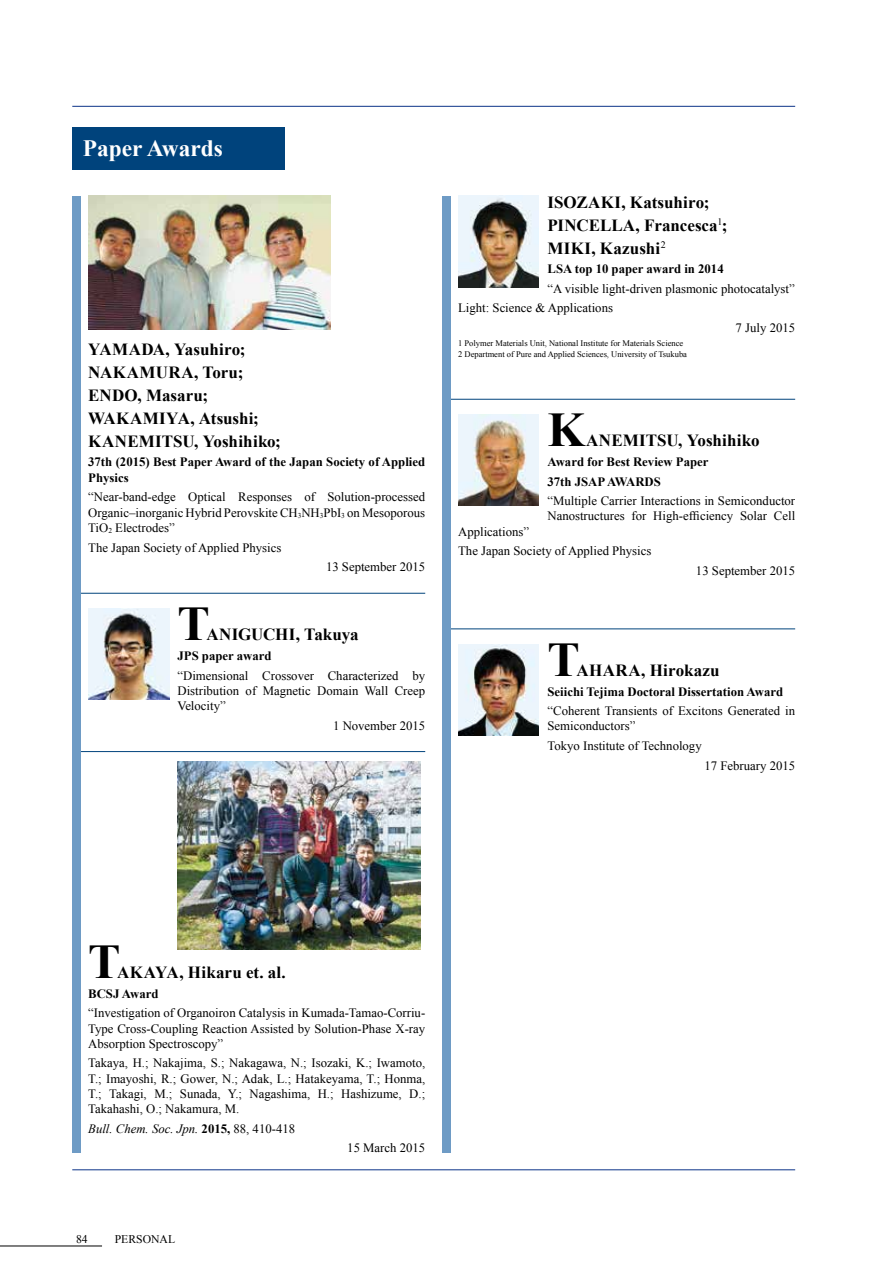
<style>
.page{position:relative;width:893px;height:1263px;background:#fff}
.page>*{position:absolute;margin:0;border:0;box-sizing:border-box;transform-origin:0 0}
.t1{font:700 48.45px "Times New Roman";color:#000}
.t2{font:700 23.4px "Times New Roman";color:#fff}
.t3{font:700 16.95px/23px "Times New Roman";letter-spacing:.01em;color:#000}
.t4{font:12.75px/15.3px "Times New Roman";color:#000;text-align:justify}
.t5{font:700 12.75px/15.3px "Times New Roman";color:#000}
.t6{font:italic 12.75px "Times New Roman";color:#000}
.t7{font:11.7px "Times New Roman";color:#000}
.t8{font:8.55px/10.2px "Times New Roman";color:#000}
.s1{font-weight:700;font-style:normal}
.s2{font-style:normal}
</style>
<div class="page">
<hr style="left:72px;top:106px;width:723px;height:1px;background:#0c3388">
<hr style="left:72px;top:1169px;width:723px;height:1px;background:#0c3388">
<hr style="left:0;top:1246px;width:102px;height:1px;background:#000">
<hr style="left:77px;top:751px;width:348px;height:1px;background:#00437c">
<hr style="left:77px;top:593px;width:348px;height:1px;background:#00437c">
<img style="left:88px;top:608px;width:81px;height:92px">
<div style="left:72px;top:128px;width:213px;height:42px;background:#00437c"></div>
<img style="left:88px;top:196px;width:243px;height:133px">
<hr style="left:446px;top:628px;width:349px;height:1px;background:#00437c">
<img style="left:458px;top:644px;width:81px;height:91px">
<hr style="left:446px;top:399px;width:349px;height:1px;background:#00437c">
<img style="left:458px;top:414px;width:81px;height:92px">
<img style="left:458px;top:196px;width:81px;height:91px">
<div style="left:72px;top:196px;width:9px;height:956px;background:#6e9bc5"></div>
<div style="left:442px;top:196px;width:9px;height:956px;background:#6e9bc5"></div>
<img style="left:178px;top:761px;width:242px;height:189px">
<h2 class="t2" style="left:83px;top:131px;width:142px">Paper Awards</h2>
<h3 class="t3" style="left:88px;top:337px;width:194px">YAMADA, Yasuhiro;<br>NAKAMURA, Toru;<br>ENDO, Masaru;<br>WAKAMIYA, Atsushi;<br>KANEMITSU, Yoshihiko;</h3>
<p class="t5" style="left:88px;top:454px;width:338px">37th (2015) Best Paper Award of the Japan Society of Applied<br>Physics</p>
<p class="t4" style="left:88px;top:489px;width:338px">“Near-band-edge Optical Responses of Solution-processed Organic–inorganic Hybrid Perovskite CH<sub>3</sub>NH<sub>3</sub>PbI<sub>3</sub> on Mesoporous TiO<sub>2</sub> Electrodes”</p>
<p class="t4" style="left:88px;top:539px;width:195px">The Japan Society of Applied Physics</p>
<p class="t4" style="left:326px;top:559px;width:101px">13 September 2015</p>
<h1 class="t1" style="left:178px;top:591px;width:34px">T</h1>
<h3 class="t3" style="left:207px;top:623px;width:154px">ANIGUCHI, Takuya</h3>
<p class="t5" style="left:178px;top:648px;width:96px">JPS paper award</p>
<p class="t4" style="left:178px;top:667px;width:249px">“Dimensional Crossover Characterized by Distribution of Magnetic Domain Wall Creep Velocity”</p>
<p class="t4" style="left:333px;top:717px;width:94px">1 November 2015</p>
<h3 class="t3" style="left:547px;top:190px;width:182px">ISOZAKI, Katsuhiro;<br>PINCELLA, Francesca<sup>1</sup>;<br>MIKI, Kazushi<sup>2</sup></h3>
<p class="t5" style="left:547px;top:261px;width:178px">LSA top 10 paper award in 2014</p>
<p class="t4" style="left:547px;top:281px;width:249px">“A visible light-driven plasmonic photocatalyst”</p>
<p class="t4" style="left:458px;top:300px;width:156px">Light: Science &amp; Applications</p>
<p class="t4" style="left:736px;top:320px;width:61px">7 July 2015</p>
<p class="t8" style="left:458px;top:338px;width:230px">1 Polymer Materials Unit, National Institute for Materials Science<br>2 Department of Pure and Applied Sciences, University of Tsukuba</p>
<h1 class="t1" style="left:547px;top:397px;width:39px">K</h1>
<h3 class="t3" style="left:586px;top:429px;width:175px">ANEMITSU, Yoshihiko</h3>
<p class="t5" style="left:547px;top:452px;width:163px;line-height:19.5px">Award for Best Review Paper<br>37th JSAP AWARDS</p>
<p class="t4" style="left:547px;top:493px;width:249px">“Multiple Carrier Interactions in Semiconductor<br>Nanostructures for High-efficiency Solar Cell</p>
<p class="t4" style="left:458px;top:521px;width:195px;line-height:19.5px">Applications”<br>The Japan Society of Applied Physics</p>
<p class="t4" style="left:696px;top:563px;width:101px">13 September 2015</p>
<h1 class="t1" style="left:547px;top:626px;width:34px">T</h1>
<h3 class="t3" style="left:576px;top:658px;width:145px">AHARA, Hirokazu</h3>
<p class="t5" style="left:547px;top:683px;width:237px">Seiichi Tejima Doctoral Dissertation Award</p>
<p class="t4" style="left:547px;top:703px;width:249px">“Coherent Transients of Excitons Generated in<br>Semiconductors”</p>
<p class="t4" style="left:547px;top:738px;width:156px">Tokyo Institute of Technology</p>
<p class="t4" style="left:704px;top:757px;width:92px">17 February 2015</p>
<h1 class="t1" style="left:88px;top:928px;width:34px">T</h1>
<h3 class="t3" style="left:117px;top:960px;width:170px">AKAYA, Hikaru et. al.</h3>
<p class="t5" style="left:88px;top:985px;width:72px">BCSJ Award</p>
<p class="t4" style="left:88px;top:1005px;width:339px">“Investigation of Organoiron Catalysis in Kumada-Tamao-Corriu-Type Cross-Coupling Reaction Assisted by Solution-Phase X-ray Absorption Spectroscopy”</p>
<p class="t4" style="left:88px;top:1055px;width:338px">Takaya, H.; Nakajima, S.; Nakagawa, N.; Isozaki, K.; Iwamoto, T.; Imayoshi, R.; Gower, N.; Adak, L.; Hatakeyama, T.; Honma, T.; Takagi, M.; Sunada, Y.; Nagashima, H.; Hashizume, D.; Takahashi, O.; Nakamura, M.</p>
<p class="t6" style="left:88px;top:1120px;width:208px">Bull. Chem. Soc. Jpn. <span class="s1">2015,</span> <span class="s2">88, 410-418</span></p>
<p class="t4" style="left:347px;top:1140px;width:79px">15 March 2015</p>
<p class="t7" style="left:76px;top:1231px;width:13px">84</p>
<p class="t7" style="left:115px;top:1231px;width:62px">PERSONAL</p>
</div>
